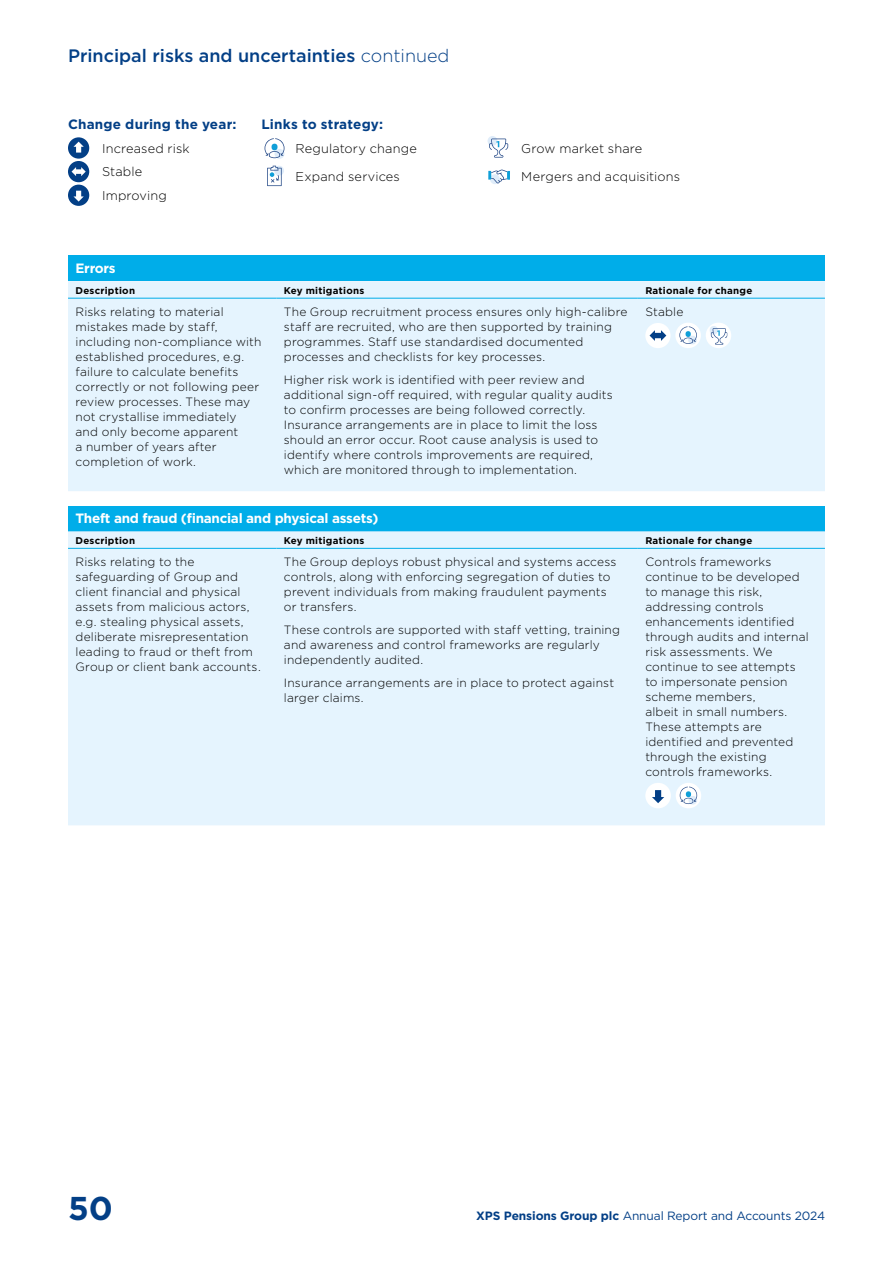
<style>
.page{position:relative;width:893px;height:1263px;background:#fff}
.page>*{position:absolute;margin:0;border:0;box-sizing:border-box;transform-origin:0 0}
.t1{font:700 33px "Gotham";color:#033f86}
.t2{font:500 18px "Gotham";color:#033f86}
.t3{font:700 13.5px "Gotham";letter-spacing:-.02em;color:#fff}
.t4{font:700 13.5px "Gotham";letter-spacing:.015em;color:#033f86}
.t5{font:300 12.75px/23.7px "Gotham";letter-spacing:.01em;color:#000}
.t6{font:300 12px/15px "Gotham";letter-spacing:.015em;color:#000}
.t7{font:12px "Gotham";letter-spacing:-.01em;color:#033f86}
.t8{font:700 9.75px "Gotham";letter-spacing:.025em;color:#000}
.s1{font-weight:300}
.s2{font-weight:700}
</style>
<div class="page">
<div style="left:68px;top:256px;width:757px;height:25px;background:#00ade9"></div>
<div style="left:68px;top:281px;width:757px;height:210px;background:#e5f4fe"></div>
<hr style="left:68px;top:298px;width:208px;height:1px;background:#00ade9">
<hr style="left:276px;top:298px;width:362px;height:1px;background:#00ade9">
<hr style="left:638px;top:298px;width:187px;height:1px;background:#00ade9">
<div style="left:645px;top:323px;width:26px;height:25px;background:#fff;border-radius:50%"></div>
<svg style="left:649px;top:330px;width:17px;height:11px"></svg>
<div style="left:675px;top:323px;width:26px;height:25px;background:#fff;border-radius:50%"></div>
<svg style="left:679px;top:326px;width:18px;height:18px"></svg>
<div style="left:706px;top:323px;width:25px;height:25px;background:#fff;border-radius:50%"></div>
<div style="left:709px;top:326px;width:9px;height:9px;background:#dfecf9;border-radius:50%"></div>
<svg style="left:711px;top:328px;width:16px;height:17px"></svg>
<div style="left:68px;top:506px;width:757px;height:25px;background:#00ade9"></div>
<div style="left:68px;top:531px;width:757px;height:294px;background:#e5f4fe"></div>
<hr style="left:68px;top:548px;width:208px;height:1px;background:#00ade9">
<hr style="left:276px;top:548px;width:362px;height:1px;background:#00ade9">
<hr style="left:638px;top:548px;width:187px;height:1px;background:#00ade9">
<div style="left:645px;top:783px;width:26px;height:25px;background:#fff;border-radius:50%"></div>
<svg style="left:652px;top:790px;width:12px;height:13px"></svg>
<div style="left:676px;top:783px;width:25px;height:25px;background:#fff;border-radius:50%"></div>
<svg style="left:680px;top:787px;width:17px;height:17px"></svg>
<div style="left:275px;top:149px;width:9px;height:10px;background:#e8f1fa;border-radius:50%"></div>
<svg style="left:265px;top:138px;width:19px;height:20px"></svg>
<div style="left:274px;top:166px;width:10px;height:10px;background:#dfecf9;border-radius:50%"></div>
<svg style="left:267px;top:166px;width:15px;height:20px"></svg>
<svg style="left:488px;top:136px;width:9px;height:10px"></svg>
<svg style="left:489px;top:139px;width:19px;height:19px"></svg>
<div style="left:490px;top:174px;width:10px;height:10px;background:#dfecf9;border-radius:50%"></div>
<svg style="left:488px;top:170px;width:22px;height:13px"></svg>
<div style="left:68px;top:137px;width:21px;height:22px;background:#033f86;border-radius:50%"></div>
<svg style="left:73px;top:142px;width:11px;height:11px"></svg>
<div style="left:68px;top:161px;width:21px;height:21px;background:#033f86;border-radius:50%"></div>
<svg style="left:72px;top:167px;width:14px;height:9px"></svg>
<div style="left:68px;top:185px;width:21px;height:21px;background:#033f86;border-radius:50%"></div>
<svg style="left:73px;top:191px;width:11px;height:11px"></svg>
<h2 class="t2" style="left:68px;top:43px;width:383px">Principal risks and uncertainties <span class="s1">continued</span></h2>
<p class="t4" style="left:68px;top:115px;width:170px">Change during the year:</p>
<p class="t5" style="left:102px;top:136px;width:89px">Increased risk<br>Stable<br>Improving</p>
<p class="t4" style="left:261px;top:115px;width:123px">Links to strategy:</p>
<p class="t5" style="left:296px;top:136px;width:123px">Regulatory change</p>
<p class="t5" style="left:296px;top:164px;width:106px">Expand services</p>
<p class="t5" style="left:521px;top:136px;width:123px">Grow market share</p>
<p class="t5" style="left:521px;top:164px;width:160px">Mergers and acquisitions</p>
<p class="t3" style="left:76px;top:259px;width:42px">Errors</p>
<p class="t8" style="left:76px;top:284px;width:61px">Description</p>
<p class="t8" style="left:284px;top:284px;width:82px">Key mitigations</p>
<p class="t8" style="left:645px;top:284px;width:109px">Rationale for change</p>
<p class="t6" style="left:76px;top:304px;width:187px">Risks relating to material mistakes made by staff, including non-compliance with established procedures, e.g. failure to calculate benefits correctly or not following peer review processes. These may not crystallise immediately and only become apparent<br>a number of years after completion of work.</p>
<p class="t6" style="left:284px;top:304px;width:345px">The Group recruitment process ensures only high-calibre staff are recruited, who are then supported by training programmes. Staff use standardised documented processes and checklists for key processes.</p>
<p class="t6" style="left:645px;top:304px;width:40px">Stable</p>
<p class="t6" style="left:284px;top:372px;width:330px">Higher risk work is identified with peer review and additional sign-off required, with regular quality audits to confirm processes are being followed correctly.<br>Insurance arrangements are in place to limit the loss should an error occur. Root cause analysis is used to identify where controls improvements are required, which are monitored through to implementation.</p>
<p class="t3" style="left:76px;top:509px;width:304px">Theft and fraud (financial and physical assets)</p>
<p class="t8" style="left:76px;top:534px;width:61px">Description</p>
<p class="t8" style="left:284px;top:534px;width:82px">Key mitigations</p>
<p class="t8" style="left:645px;top:534px;width:109px">Rationale for change</p>
<p class="t6" style="left:76px;top:554px;width:187px">Risks relating to the safeguarding of Group and client financial and physical assets from malicious actors, e.g. stealing physical assets, deliberate misrepresentation leading to fraud or theft from<br>Group or client bank accounts.</p>
<p class="t6" style="left:284px;top:554px;width:334px">The Group deploys robust physical and systems access controls, along with enforcing segregation of duties to prevent individuals from making fraudulent payments or transfers.</p>
<p class="t6" style="left:645px;top:554px;width:165px">Controls frameworks continue to be developed to manage this risk, addressing controls enhancements identified through audits and internal risk assessments. We continue to see attempts to impersonate pension scheme members,<br>albeit in small numbers.<br>These attempts are identified and prevented through the existing controls frameworks.</p>
<p class="t6" style="left:284px;top:622px;width:338px">These controls are supported with staff vetting, training and awareness and control frameworks are regularly independently audited.</p>
<p class="t6" style="left:284px;top:675px;width:332px">Insurance arrangements are in place to protect against larger claims.</p>
<h1 class="t1" style="left:68px;top:1187px;width:46px">50</h1>
<p class="t7" style="left:476px;top:1208px;width:350px"><span class="s2">XPS Pensions Group plc</span> Annual Report and Accounts 2024</p>
</div>
